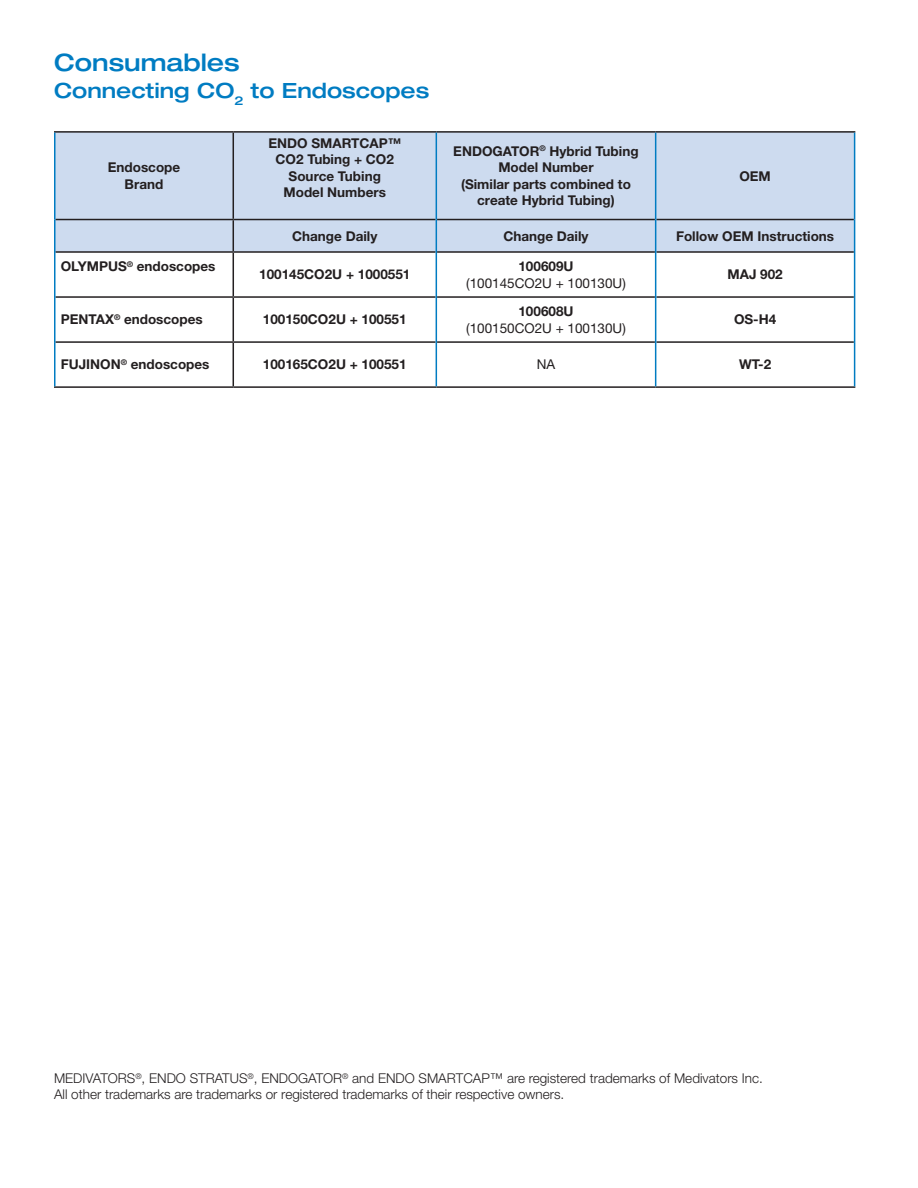
<style>
.page{position:relative;width:918px;height:1188px;background:#fff}
.page>*{position:absolute;margin:0;border:0;box-sizing:border-box;transform-origin:0 0}
.t1{font:500 expanded 24px "Helvetica Neue LT Std";color:#007cc2}
.t2{font:500 expanded 21px "Helvetica Neue LT Std";color:#007cc2}
.t3{font:700 13.5px/16.5px "Helvetica Neue LT Std";color:#231f20;text-align:center}
.t4{font:300 13.5px/16.2px "Helvetica Neue LT Std";color:#231f20}
.t5{font:13.5px "Helvetica Neue LT Std";color:#231f20}
</style>
<div class="page">
<div style="left:56px;top:133px;width:798px;height:118px;background:#cddbef"></div>
<hr style="left:54px;top:131px;width:179px;height:2px;background:#231f20">
<hr style="left:233px;top:131px;width:203px;height:2px;background:#231f20">
<hr style="left:233px;top:133px;width:1px;height:86px;background:#231f20">
<hr style="left:436px;top:131px;width:220px;height:2px;background:#231f20">
<hr style="left:656px;top:131px;width:199px;height:2px;background:#231f20">
<hr style="left:56px;top:219px;width:177px;height:1px;background:#231f20">
<hr style="left:233px;top:219px;width:203px;height:1px;background:#231f20">
<hr style="left:233px;top:220px;width:1px;height:31px;background:#231f20">
<hr style="left:437px;top:219px;width:218px;height:1px;background:#231f20">
<hr style="left:656px;top:219px;width:198px;height:1px;background:#231f20">
<hr style="left:56px;top:251px;width:177px;height:2px;background:#231f20">
<hr style="left:233px;top:251px;width:203px;height:2px;background:#231f20">
<hr style="left:233px;top:253px;width:1px;height:43px;background:#231f20">
<hr style="left:437px;top:251px;width:218px;height:2px;background:#231f20">
<hr style="left:656px;top:251px;width:198px;height:2px;background:#231f20">
<hr style="left:56px;top:296px;width:177px;height:2px;background:#231f20">
<hr style="left:233px;top:296px;width:203px;height:2px;background:#231f20">
<hr style="left:233px;top:298px;width:1px;height:43px;background:#231f20">
<hr style="left:437px;top:296px;width:218px;height:2px;background:#231f20">
<hr style="left:656px;top:296px;width:198px;height:2px;background:#231f20">
<hr style="left:56px;top:341px;width:177px;height:2px;background:#231f20">
<hr style="left:233px;top:341px;width:203px;height:2px;background:#231f20">
<hr style="left:233px;top:343px;width:1px;height:43px;background:#231f20">
<hr style="left:437px;top:341px;width:218px;height:2px;background:#231f20">
<hr style="left:656px;top:341px;width:198px;height:2px;background:#231f20">
<hr style="left:54px;top:386px;width:179px;height:2px;background:#231f20">
<hr style="left:233px;top:386px;width:203px;height:2px;background:#231f20">
<hr style="left:436px;top:386px;width:220px;height:2px;background:#231f20">
<hr style="left:656px;top:386px;width:199px;height:2px;background:#231f20">
<hr style="left:54px;top:133px;width:2px;height:87px;background:#007cc2">
<hr style="left:54px;top:220px;width:2px;height:32px;background:#007cc2">
<hr style="left:54px;top:252px;width:2px;height:45px;background:#007cc2">
<hr style="left:54px;top:297px;width:2px;height:45px;background:#007cc2">
<hr style="left:54px;top:342px;width:2px;height:44px;background:#007cc2">
<hr style="left:436px;top:133px;width:1px;height:87px;background:#007cc2">
<hr style="left:655px;top:133px;width:1px;height:87px;background:#007cc2">
<hr style="left:854px;top:133px;width:1px;height:87px;background:#007cc2">
<hr style="left:436px;top:220px;width:1px;height:32px;background:#007cc2">
<hr style="left:655px;top:220px;width:1px;height:32px;background:#007cc2">
<hr style="left:854px;top:220px;width:1px;height:32px;background:#007cc2">
<hr style="left:436px;top:252px;width:1px;height:45px;background:#007cc2">
<hr style="left:655px;top:252px;width:1px;height:45px;background:#007cc2">
<hr style="left:854px;top:252px;width:1px;height:45px;background:#007cc2">
<hr style="left:436px;top:297px;width:1px;height:45px;background:#007cc2">
<hr style="left:655px;top:297px;width:1px;height:45px;background:#007cc2">
<hr style="left:854px;top:297px;width:1px;height:45px;background:#007cc2">
<hr style="left:436px;top:342px;width:1px;height:44px;background:#007cc2">
<hr style="left:655px;top:342px;width:1px;height:44px;background:#007cc2">
<hr style="left:854px;top:342px;width:1px;height:44px;background:#007cc2">
<h1 class="t1" style="left:54px;top:48px;width:187px">Consumables</h1>
<h2 class="t2" style="left:54px;top:78px;width:377px">Connecting CO<sub>2</sub> to Endoscopes</h2>
<p class="t3" style="left:108px;top:159px;width:74px">Endoscope<br>Brand</p>
<p class="t3" style="left:268px;top:134px;width:134px">ENDO SMARTCAP™<br>CO2 Tubing + CO2<br>Source Tubing<br>Model Numbers</p>
<p class="t3" style="left:453px;top:142px;width:187px">ENDOGATOR<sup>®</sup> Hybrid Tubing<br>Model Number<br>(Similar parts combined to create Hybrid Tubing)</p>
<p class="t3" style="left:739px;top:167px;width:33px">OEM</p>
<p class="t3" style="left:61px;top:258px;width:156px">OLYMPUS<sup>®</sup> endoscopes</p>
<p class="t3" style="left:292px;top:227px;width:87px">Change Daily</p>
<p class="t3" style="left:503px;top:227px;width:87px">Change Daily</p>
<p class="t3" style="left:676px;top:227px;width:160px">Follow OEM Instructions</p>
<p class="t3" style="left:259px;top:266px;width:153px">100145CO2U + 1000551</p>
<p class="t3" style="left:518px;top:258px;width:57px">100609U</p>
<p class="t5" style="left:466px;top:275px;width:161px">(100145CO2U + 100130U)</p>
<p class="t3" style="left:728px;top:266px;width:57px">MAJ 902</p>
<p class="t3" style="left:61px;top:311px;width:144px">PENTAX<sup>®</sup> endoscopes</p>
<p class="t3" style="left:263px;top:311px;width:145px">100150CO2U + 100551</p>
<p class="t3" style="left:518px;top:303px;width:57px">100608U</p>
<p class="t5" style="left:466px;top:320px;width:161px">(100150CO2U + 100130U)</p>
<p class="t3" style="left:734px;top:311px;width:44px">OS-H4</p>
<p class="t3" style="left:61px;top:356px;width:150px">FUJINON<sup>®</sup> endoscopes</p>
<p class="t3" style="left:263px;top:356px;width:145px">100165CO2U + 100551</p>
<p class="t5" style="left:537px;top:357px;width:20px">NA</p>
<p class="t3" style="left:739px;top:356px;width:34px">WT-2</p>
<p class="t4" style="left:54px;top:1070px;width:710px">MEDIVATORS<sup>®</sup>, ENDO STRATUS<sup>®</sup>, ENDOGATOR<sup>®</sup> and ENDO SMARTCAP™ are registered trademarks of Medivators Inc.<br>All other trademarks are trademarks or registered trademarks of their respective owners.</p>
</div>
